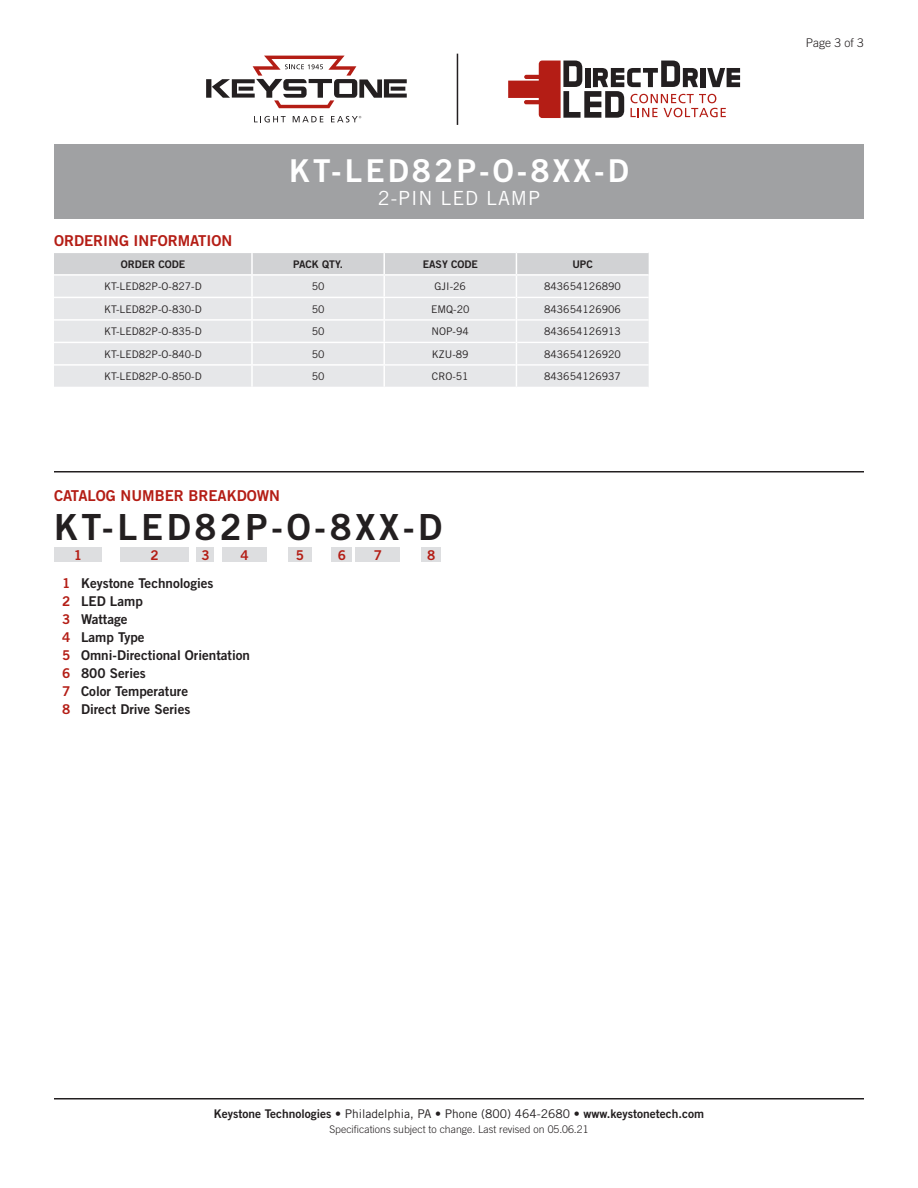
<style>
.page{position:relative;width:918px;height:1188px;background:#fff}
.page>*{position:absolute;margin:0;border:0;box-sizing:border-box;transform-origin:0 0}
.CatalogNumber{font:36px "Trade Gothic Bold Two";letter-spacing:.1em;color:#231f20}
.t1{font:31.5px "Trade Gothic Bold Two";letter-spacing:.1em;color:#fff}
.SubTitle{font:19.5px "Trade Gothic";letter-spacing:.05em;color:#fff}
.Heading_01{font:15px "Trade Gothic Bold Two";color:#b41d15}
.Catalog_Key{font:13.5px "Trade Gothic Bold Two";color:#231f20}
.Catalog_BarNumber{font:13.5px "Trade Gothic Bold Two";color:#b41d15}
.t2{font:12px "Trade Gothic Bold Two";color:#231f20}
.Page{font:300 12px "Trade Gothic";color:#231f20}
.Table_Text{font:10.5px "Trade Gothic";color:#231f20}
.Rev{font:300 10.5px "Trade Gothic";color:#231f20}
.Table_Header{font:10.5px "Trade Gothic Bold Two";color:#231f20}
.s1{color:#b41d15}
.s2{font-family:"Trade Gothic"}
</style>
<div class="page">
<hr style="left:54px;top:1098px;width:810px;height:2px;background:#231f20">
<svg style="left:54px;top:253px;width:595px;height:134px;background:#e3e4e6"></svg>
<hr style="left:54px;top:274px;width:198px;height:2px;background:#fff">
<hr style="left:252px;top:274px;width:132px;height:2px;background:#fff">
<hr style="left:384px;top:274px;width:132px;height:2px;background:#fff">
<hr style="left:516px;top:274px;width:133px;height:2px;background:#fff">
<hr style="left:54px;top:297px;width:198px;height:1px;background:#fff">
<hr style="left:252px;top:297px;width:133px;height:1px;background:#fff">
<hr style="left:54px;top:319px;width:198px;height:2px;background:#fff">
<hr style="left:252px;top:319px;width:133px;height:2px;background:#fff">
<hr style="left:54px;top:342px;width:198px;height:1px;background:#fff">
<hr style="left:252px;top:342px;width:133px;height:1px;background:#fff">
<hr style="left:54px;top:364px;width:198px;height:2px;background:#fff">
<hr style="left:252px;top:364px;width:133px;height:2px;background:#fff">
<div style="left:54px;top:144px;width:810px;height:74px;background:#a0a1a3"></div>
<hr style="left:54px;top:471px;width:810px;height:1px;background:#231f20">
<div style="left:54px;top:548px;width:48px;height:14px;background:#dddee0"></div>
<div style="left:120px;top:548px;width:69px;height:14px;background:#dddee0"></div>
<div style="left:222px;top:548px;width:45px;height:14px;background:#dddee0"></div>
<div style="left:196px;top:548px;width:18px;height:14px;background:#dddee0"></div>
<div style="left:332px;top:548px;width:20px;height:14px;background:#dddee0"></div>
<div style="left:422px;top:548px;width:19px;height:14px;background:#dddee0"></div>
<div style="left:288px;top:548px;width:24px;height:14px;background:#dddee0"></div>
<div style="left:356px;top:548px;width:44px;height:14px;background:#dddee0"></div>
<hr style="left:457px;top:54px;width:1px;height:71px;background:#231f20">
<svg style="left:206px;top:56px;width:201px;height:52px"></svg>
<svg style="left:254px;top:116px;width:32px;height:6px"></svg>
<svg style="left:293px;top:116px;width:30px;height:6px"></svg>
<svg style="left:331px;top:116px;width:30px;height:6px"></svg>
<svg style="left:508px;top:61px;width:232px;height:57px"></svg>
<p class="t1" style="left:289px;top:151px;width:341px">KT-LED82P-O-8XX-D</p>
<p class="SubTitle" style="left:378px;top:186px;width:164px">2-PIN LED LAMP</p>
<p class="Heading_01" style="left:54px;top:231px;width:180px">ORDERING INFORMATION</p>
<p class="Table_Header" style="left:121px;top:258px;width:66px">ORDER CODE</p>
<p class="Table_Header" style="left:293px;top:258px;width:51px">PACK QTY.</p>
<p class="Table_Header" style="left:423px;top:258px;width:57px">EASY CODE</p>
<p class="Table_Header" style="left:572px;top:258px;width:22px">UPC</p>
<p class="Table_Text" style="left:104px;top:280px;width:99px">KT-LED82P-O-827-D</p>
<p class="Table_Text" style="left:312px;top:280px;width:14px">50</p>
<p class="Table_Text" style="left:435px;top:280px;width:33px">GJI-26</p>
<p class="Table_Text" style="left:544px;top:280px;width:78px">843654126890</p>
<p class="Table_Text" style="left:104px;top:303px;width:99px">KT-LED82P-O-830-D</p>
<p class="Table_Text" style="left:312px;top:303px;width:14px">50</p>
<p class="Table_Text" style="left:431px;top:303px;width:40px">EMQ-20</p>
<p class="Table_Text" style="left:544px;top:303px;width:78px">843654126906</p>
<p class="Table_Text" style="left:104px;top:325px;width:99px">KT-LED82P-O-835-D</p>
<p class="Table_Text" style="left:312px;top:325px;width:14px">50</p>
<p class="Table_Text" style="left:432px;top:325px;width:39px">NOP-94</p>
<p class="Table_Text" style="left:544px;top:325px;width:78px">843654126913</p>
<p class="Table_Text" style="left:104px;top:348px;width:99px">KT-LED82P-O-840-D</p>
<p class="Table_Text" style="left:312px;top:348px;width:14px">50</p>
<p class="Table_Text" style="left:432px;top:348px;width:38px">KZU-89</p>
<p class="Table_Text" style="left:544px;top:348px;width:78px">843654126920</p>
<p class="Table_Text" style="left:104px;top:370px;width:99px">KT-LED82P-O-850-D</p>
<p class="Table_Text" style="left:312px;top:370px;width:14px">50</p>
<p class="Table_Text" style="left:432px;top:370px;width:38px">CRO-51</p>
<p class="Table_Text" style="left:544px;top:370px;width:78px">843654126937</p>
<p class="Heading_01" style="left:54px;top:486px;width:228px">CATALOG NUMBER BREAKDOWN</p>
<p class="CatalogNumber" style="left:54px;top:505px;width:390px">KT-LED82P-O-8XX-D</p>
<p class="Catalog_BarNumber" style="left:74px;top:547px;width:10px">1</p>
<p class="Catalog_BarNumber" style="left:150px;top:547px;width:10px">2</p>
<p class="Catalog_BarNumber" style="left:201px;top:547px;width:10px">3</p>
<p class="Catalog_BarNumber" style="left:240px;top:547px;width:10px">4</p>
<p class="Catalog_BarNumber" style="left:296px;top:547px;width:10px">5</p>
<p class="Catalog_BarNumber" style="left:338px;top:547px;width:10px">6</p>
<p class="Catalog_BarNumber" style="left:374px;top:547px;width:10px">7</p>
<p class="Catalog_BarNumber" style="left:427px;top:547px;width:10px">8</p>
<p class="Catalog_Key" style="left:62px;top:575px;width:153px"><span class="s1">1</span> Keystone Technologies</p>
<p class="Catalog_Key" style="left:62px;top:593px;width:82px"><span class="s1">2</span> LED Lamp</p>
<p class="Catalog_Key" style="left:62px;top:611px;width:67px"><span class="s1">3</span> Wattage</p>
<p class="Catalog_Key" style="left:62px;top:629px;width:84px"><span class="s1">4</span> Lamp Type</p>
<p class="Catalog_Key" style="left:62px;top:647px;width:189px"><span class="s1">5</span> Omni-Directional Orientation</p>
<p class="Catalog_Key" style="left:62px;top:665px;width:85px"><span class="s1">6</span> 800 Series</p>
<p class="Catalog_Key" style="left:62px;top:683px;width:127px"><span class="s1">7</span> Color Temperature</p>
<p class="Catalog_Key" style="left:62px;top:701px;width:130px"><span class="s1">8</span> Direct Drive Series</p>
<p class="Page" style="left:806px;top:36px;width:60px">Page 3 of 3</p>
<p class="t2" style="left:214px;top:1106px;width:492px">Keystone Technologies <span class="s2">• Philadelphia, PA • Phone (800) 464-2680 •</span> www.keystonetech.com</p>
<p class="Rev" style="left:329px;top:1123px;width:261px">Specifications subject to change. Last revised on 05.06.21</p>
</div>
